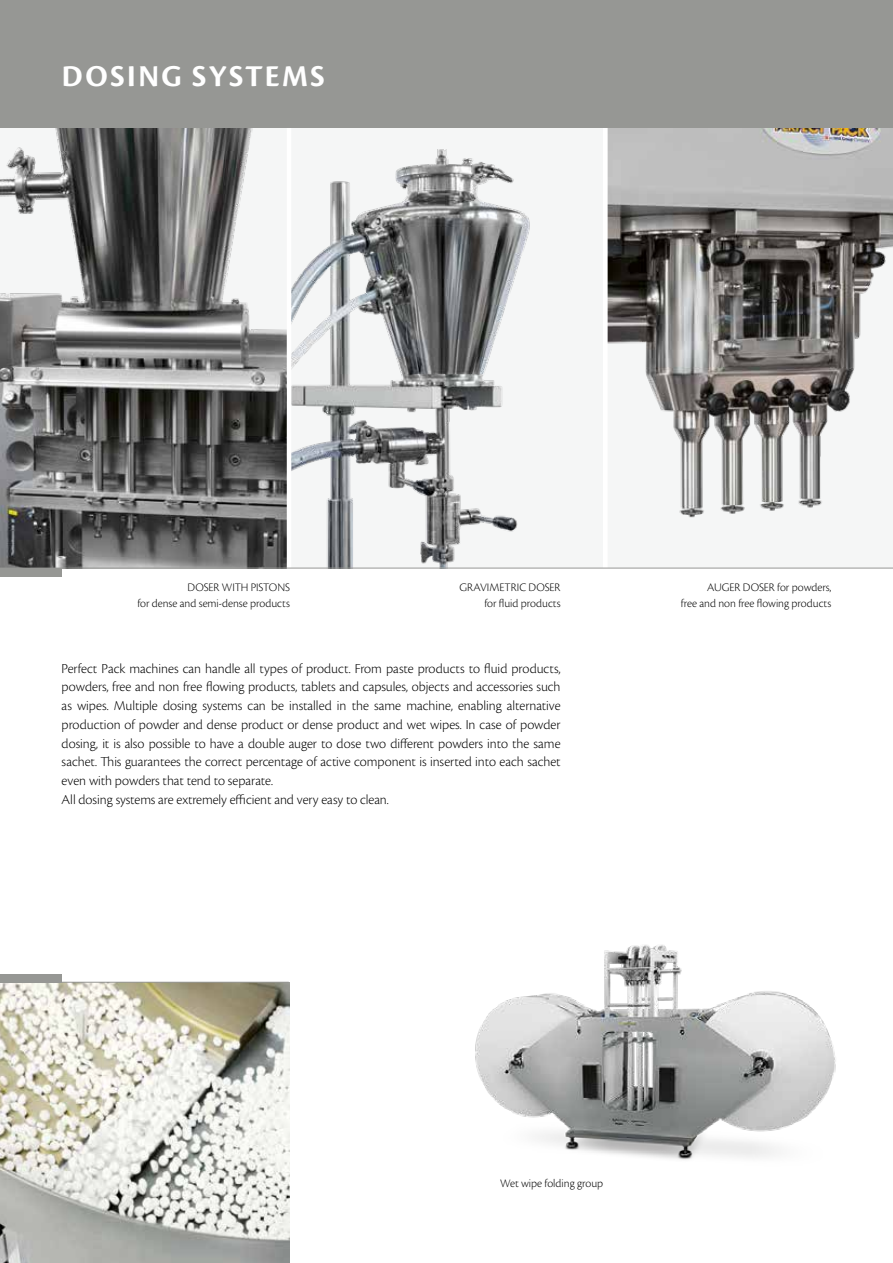
<style>
.page{position:relative;width:893px;height:1263px;background:#fff}
.page>*{position:absolute;margin:0;border:0;box-sizing:border-box;transform-origin:0 0}
.t1{font:31.5px "Cronos Pro Bold Subh";letter-spacing:.075em;color:#fff}
.t2{font:14.25px/18.8px "Cronos Pro Lt Subh";color:#000}
.t3{font:12px/15.8px "Cronos Pro Lt Subh";color:#000;text-align:right}
</style>
<div class="page">
<img style="left:0;top:128px;width:287px;height:440px">
<div style="left:290px;top:127px;width:313px;height:441px;background:#f5f6f6"></div>
<img style="left:291px;top:150px;width:296px;height:418px">
<img style="left:608px;top:128px;width:285px;height:440px">
<hr style="left:287px;top:100px;width:4px;height:480px;background:#fff">
<hr style="left:0;top:568px;width:893px;height:1px;background:#969794">
<div style="left:0;top:568px;width:62px;height:9px;background:#969794"></div>
<img style="left:475px;top:945px;width:361px;height:215px">
<img style="left:0;top:983px;width:289px;height:280px">
<hr style="left:0;top:982px;width:289px;height:1px;background:#969794">
<div style="left:0;top:974px;width:62px;height:8px;background:#969794"></div>
<div style="left:0;top:0;width:893px;height:128px;background:#969794"></div>
<h1 class="t1" style="left:62px;top:58px;width:264px">DOSING SYSTEMS</h1>
<p class="t3" style="left:137px;top:579px;width:154px">DOSER WITH PISTONS<br>for dense and semi-dense products</p>
<p class="t3" style="left:459px;top:579px;width:103px">GRAVIMETRIC DOSER for fluid products</p>
<p class="t3" style="left:681px;top:579px;width:152px">AUGER DOSER for powders,<br>free and non free flowing products</p>
<p class="t2" style="left:62px;top:659px;width:500px">Perfect Pack machines can handle all types of product. From paste products to fluid products, powders, free and non free flowing products, tablets and capsules, objects and accessories such as wipes. Multiple dosing systems can be installed in the same machine, enabling alternative production of powder and dense product or dense product and wet wipes. In case of powder dosing, it is also possible to have a double auger to dose two different powders into the same sachet. This guarantees the correct percentage of active component is inserted into each sachet even with powders that tend to separate.<br>All dosing systems are extremely efficient and very easy to clean.</p>
<p class="t3" style="left:500px;top:1175px;width:104px">Wet wipe folding group</p>
</div>
